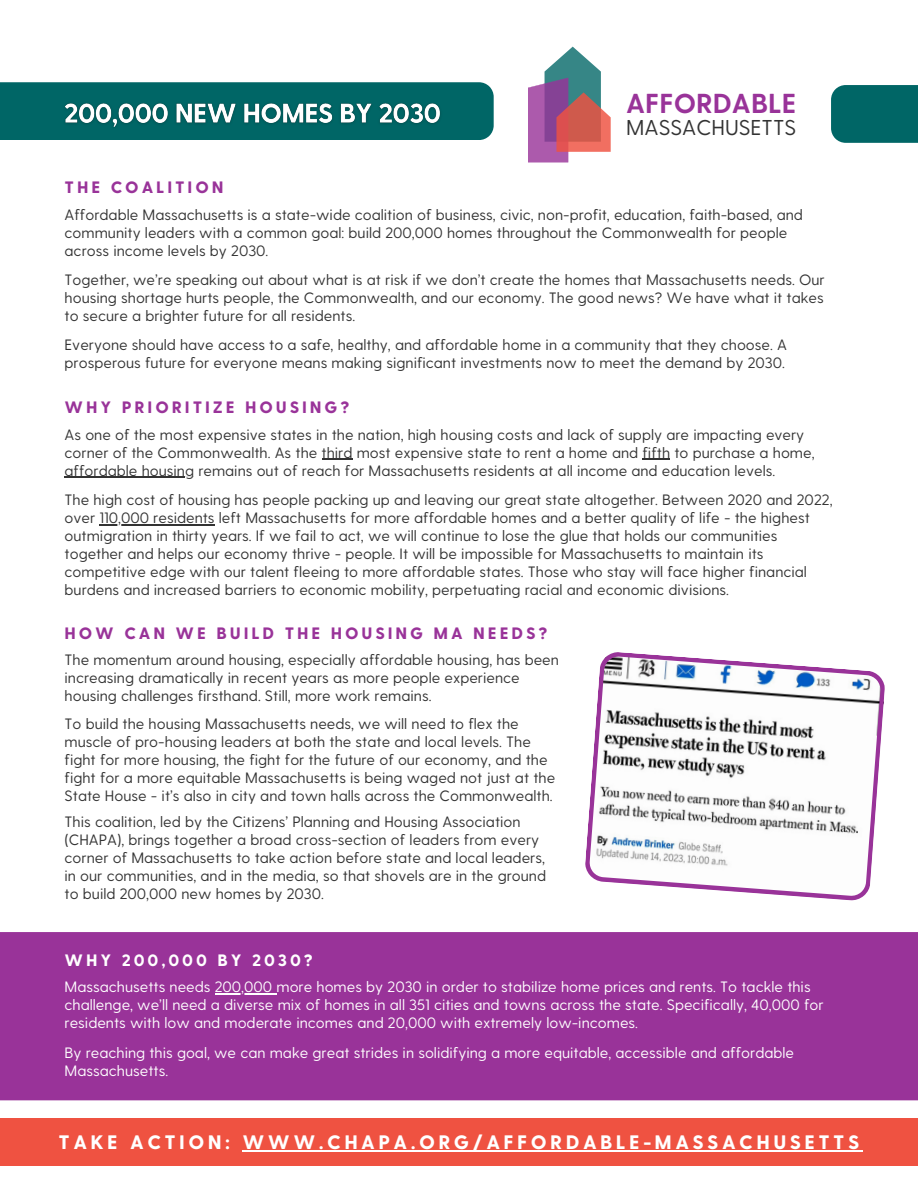
<style>
.page{position:relative;width:918px;height:1188px;background:#fff}
.page>*{position:absolute;margin:0;border:0;box-sizing:border-box;transform-origin:0 0}
.t1{font:700 27.45px "Greycliff CF";color:#939}
.t2{font:21.45px "Greycliff CF";color:#333}
.t3{font:800 19.5px "Greycliff CF";letter-spacing:.175em;color:#fff}
.t4{font:800 16.5px "Greycliff CF";letter-spacing:.175em;color:#939}
.t5{font:800 16.5px "Greycliff CF";letter-spacing:.175em;color:#fff}
.t6{font:15px/18px "Greycliff CF";color:#333}
.t7{font:15px/18px "Greycliff CF";color:#fff}
</style>
<div class="page">
<svg style="left:528px;top:47px;width:83px;height:115px"></svg>
<div style="left:0;top:932px;width:918px;height:168px;background:#939"></div>
<div style="left:0;top:82px;width:494px;height:58px;background:#066"></div>
<svg style="left:585px;top:652px;width:300px;height:249px"></svg>
<div style="left:0;top:1118px;width:918px;height:48px;background:#ef5241"></div>
<div style="left:831px;top:85px;width:87px;height:58px;background:#066"></div>
<hr style="left:322px;top:459px;width:31px;height:1px;background:#333">
<svg style="left:642px;top:459px;width:28px;height:1px"></svg>
<hr style="left:65px;top:477px;width:129px;height:1px;background:#333">
<hr style="left:99px;top:524px;width:116px;height:1px;background:#333">
<img style="left:58px;top:95px;width:389px;height:39px">
<hr style="left:215px;top:994px;width:61px;height:1px;background:#fff">
<hr style="left:242px;top:1150px;width:621px;height:1px;background:#fff">
<p class="t4" style="left:65px;top:176px;width:160px">THE COALITION</p>
<h1 class="t1" style="left:626px;top:86px;width:172px">AFFORDABLE</h1>
<h2 class="t2" style="left:626px;top:114px;width:172px">MASSACHUSETTS</h2>
<p class="t6" style="left:65px;top:205px;width:740px">Affordable Massachusetts is a state-wide coalition of business, civic, non-profit, education, faith-based, and community leaders with a common goal: build 200,000 homes throughout the Commonwealth for people across income levels by 2030.</p>
<h3 class="t6" style="left:65px;top:270px;width:762px;text-align:justify">Together, we’re speaking out about what is at risk if we don’t create the homes that Massachusetts needs. Our housing shortage hurts people, the Commonwealth, and our economy. The good news? We have what it takes to secure a brighter future for all residents.</h3>
<p class="t6" style="left:65px;top:335px;width:724px">Everyone should have access to a safe, healthy, and affordable home in a community that they choose. A prosperous future for everyone means making significant investments now to meet the demand by 2030.</p>
<h3 class="t4" style="left:65px;top:397px;width:286px">WHY PRIORITIZE HOUSING?</h3>
<h3 class="t6" style="left:65px;top:424px;width:752px">As one of the most expensive states in the nation, high housing costs and lack of supply are impacting every corner of the Commonwealth. As the third most expensive state to rent a home and fifth to purchase a home,</h3>
<p class="t6" style="left:65px;top:455px;width:769px;line-height:29.2px">affordable housing remains out of reach for Massachusetts residents at all income and education levels.<br>The high cost of housing has people packing up and leaving our great state altogether. Between 2020 and 2022,</p>
<p class="t6" style="left:65px;top:508px;width:747px">over 110,000 residents left Massachusetts for more affordable homes and a better quality of life - the highest</p>
<p class="t6" style="left:65px;top:526px;width:744px">outmigration in thirty years. If we fail to act, we will continue to lose the glue that holds our communities together and helps our economy thrive - people. It will be impossible for Massachusetts to maintain its competitive edge with our talent fleeing to more affordable states. Those who stay will face higher financial burdens and increased barriers to economic mobility, perpetuating racial and economic divisions.</p>
<h3 class="t4" style="left:65px;top:622px;width:484px">HOW CAN WE BUILD THE HOUSING MA NEEDS?</h3>
<p class="t6" style="left:65px;top:650px;width:496px">The momentum around housing, especially affordable housing, has been increasing dramatically in recent years as more people experience housing challenges firsthand. Still, more work remains.</p>
<p class="t6" style="left:65px;top:714px;width:492px">To build the housing Massachusetts needs, we will need to flex the muscle of pro-housing leaders at both the state and local levels. The fight for more housing, the fight for the future of our economy, and the fight for a more equitable Massachusetts is being waged not just at the State House - it’s also in city and town halls across the Commonwealth.</p>
<p class="t6" style="left:65px;top:812px;width:483px">This coalition, led by the Citizens’ Planning and Housing Association (CHAPA), brings together a broad cross-section of leaders from every corner of Massachusetts to take action before state and local leaders, in our communities, and in the media, so that shovels are in the ground to build 200,000 new homes by 2030.</p>
<p class="t5" style="left:65px;top:950px;width:250px">WHY 200,000 BY 2030?</p>
<p class="t7" style="left:65px;top:977px;width:748px">Massachusetts needs 200,000 more homes by 2030 in order to stabilize home prices and rents. To tackle this</p>
<p class="t7" style="left:65px;top:995px;width:761px">challenge, we’ll need a diverse mix of homes in all 351 cities and towns across the state. Specifically, 40,000 for residents with low and moderate incomes and 20,000 with extremely low-incomes.</p>
<p class="t7" style="left:65px;top:1043px;width:731px">By reaching this goal, we can make great strides in solidifying a more equitable, accessible and affordable</p>
<h2 class="t7" style="left:65px;top:1061px;width:105px">Massachusetts.</h2>
<h3 class="t3" style="left:59px;top:1129px;width:802px">TAKE ACTION: WWW.CHAPA.ORG/AFFORDABLE-MASSACHUSETTS</h3>
</div>
